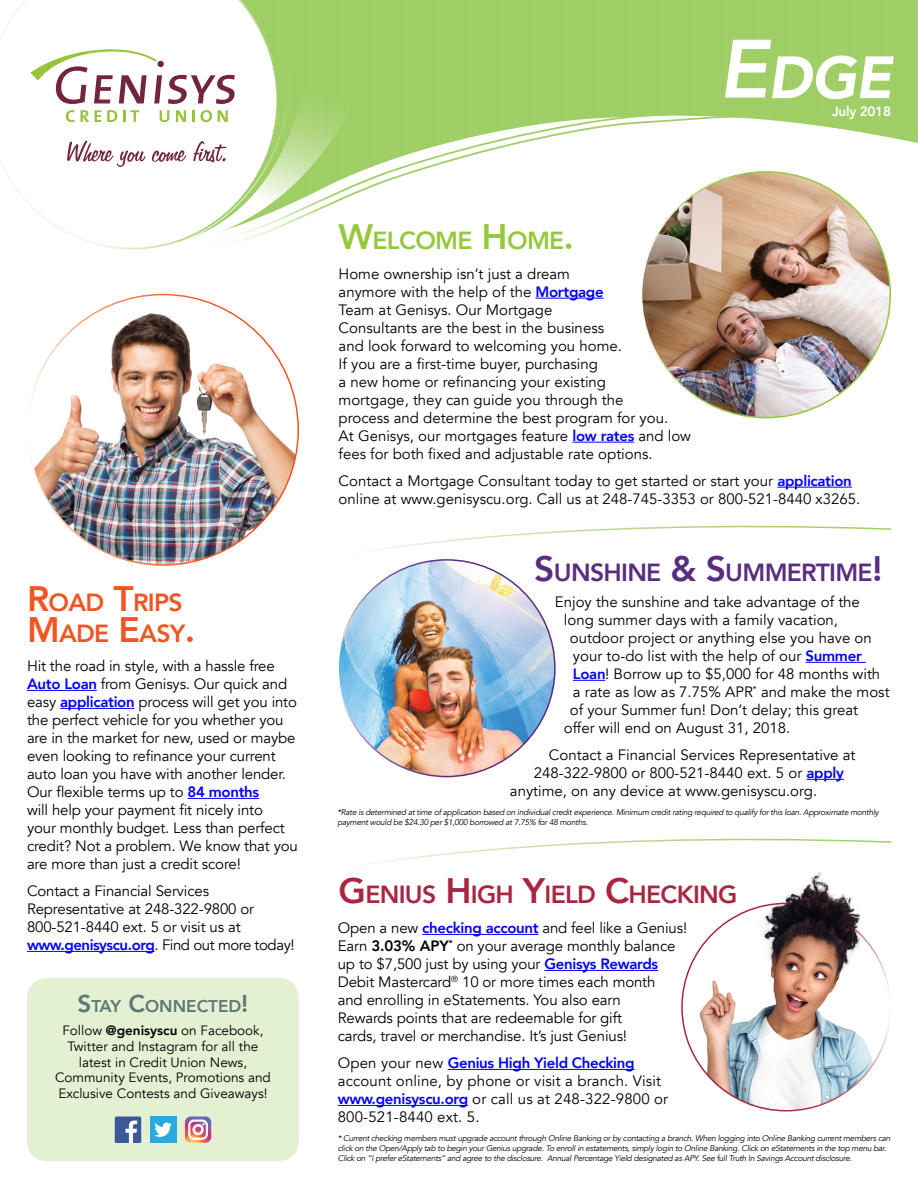
<style>
.page{position:relative;width:918px;height:1188px;background:#fff}
.page>*{position:absolute;margin:0;border:0;box-sizing:border-box;transform-origin:0 0}
.t1{font:italic 800 57.15px "Avenir";color:#fff}
.t2{font:800 24.75px "Avenir";letter-spacing:-.03em;color:#a92642}
.t3{font:800 24.75px "Avenir";letter-spacing:-.03em;color:#5a2d82}
.t4{font:800 24.75px/31.8px "Avenir";letter-spacing:-.03em;color:#f05622}
.t5{font:800 24.75px "Avenir";letter-spacing:-.03em;color:#95c93d}
.t6{font:800 16.95px "Avenir";color:#5d7875}
.t7{font:15px/18px "Avenir";color:#000}
.t8{font:13.5px/15.8px "Avenir";color:#000;text-align:center}
.t9{font:800 13.5px "Avenir";letter-spacing:-.02em;color:#fff}
.t10{font:italic 8.25px/9.9px "Avenir";letter-spacing:-.03em;color:#000}
.s1{font-size:81.6px}
.s2{font-size:35.4px}
.s3{font-weight:800;color:#00f}
.s4{font-size:24.3px}
.s5{font-weight:800}
</style>
<div class="page">
<div style="left:27px;top:978px;width:272px;height:183px;background:#e3f0d1;border-radius:20px"></div>
<div style="left:278px;top:0;width:640px;height:99px;background:#a0cf67"></div>
<svg style="left:125px;top:80px;width:238px;height:170px"></svg>
<svg style="left:0;top:0;width:278px;height:249px"></svg>
<div style="left:291px;top:99px;width:627px;height:6px;background:#a0cf67"></div>
<svg style="left:195px;top:105px;width:723px;height:143px"></svg>
<svg style="left:30px;top:49px;width:261px;height:197px"></svg>
<svg style="left:771px;top:55px;width:124px;height:45px;background:#add57d"></svg>
<hr style="left:536px;top:298px;width:68px;height:1px;background:#00f">
<hr style="left:572px;top:442px;width:62px;height:1px;background:#00f">
<hr style="left:777px;top:487px;width:75px;height:1px;background:#00f">
<div style="left:115px;top:1117px;width:26px;height:26px;background:#3b5998"></div>
<svg style="left:125px;top:1121px;width:12px;height:22px"></svg>
<div style="left:150px;top:1117px;width:26px;height:26px;background:#2aaae1"></div>
<svg style="left:154px;top:1123px;width:18px;height:14px"></svg>
<svg style="left:185px;top:1117px;width:26px;height:26px"></svg>
<img style="left:642px;top:172px;width:248px;height:246px">
<svg style="left:364px;top:525px;width:528px;height:27px"></svg>
<svg style="left:364px;top:838px;width:528px;height:27px"></svg>
<hr style="left:806px;top:662px;width:60px;height:1px;background:#00f">
<hr style="left:573px;top:680px;width:32px;height:1px;background:#00f">
<hr style="left:807px;top:779px;width:37px;height:1px;background:#00f">
<img style="left:338px;top:560px;width:217px;height:217px;border-radius:108px">
<hr style="left:422px;top:934px;width:116px;height:1px;background:#00f">
<hr style="left:544px;top:970px;width:114px;height:1px;background:#00f">
<hr style="left:448px;top:1069px;width:187px;height:1px;background:#00f">
<hr style="left:338px;top:1105px;width:130px;height:1px;background:#00f">
<img style="left:682px;top:912px;width:206px;height:197px">
<img style="left:28px;top:295px;width:270px;height:270px;border-radius:135px">
<hr style="left:27px;top:690px;width:70px;height:1px;background:#00f">
<hr style="left:60px;top:708px;width:74px;height:1px;background:#00f">
<hr style="left:188px;top:798px;width:71px;height:1px;background:#00f">
<hr style="left:27px;top:951px;width:128px;height:1px;background:#00f">
<img style="left:743px;top:872px;width:147px;height:120px">
<p class="t1" style="left:719px;top:44px;width:172px"><span class="s1">E</span>dge</p>
<p class="t9" style="left:832px;top:100px;width:60px">July 2018</p>
<p class="t4" style="left:27px;top:586px;width:170px"><span class="s2">R</span>OAD <span class="s2">T</span>RIPS<br><span class="s2">M</span> ADE <span class="s2">E</span>ASY<span class="s2">.</span></p>
<p class="t7" style="left:27px;top:657px;width:272px">Hit the road in style, with a hassle free <span class="s3">Auto Loan</span> from Genisys. Our quick and easy <span class="s3">application</span> process will get you into the perfect vehicle for you whether you are in the market for new, used or maybe even looking to refinance your current auto loan you have with another lender.<br>Our flexible terms up to <span class="s3">84 months<br></span>will help your payment fit nicely into<br>your monthly budget. Less than perfect credit? Not a problem. We know that you are more than just a credit score!</p>
<p class="t7" style="left:27px;top:882px;width:269px">Contact a Financial Services Representative at 248-322-9800 or 800-521-8440 ext. 5 or visit us at <span class="s3">www.genisyscu.org</span>. Find out more today!</p>
<p class="t6" style="left:78px;top:993px;width:172px"><span class="s4">S</span>TAY <span class="s4">C</span>ONNECTED<span class="s4">!</span></p>
<p class="t8" style="left:55px;top:1023px;width:217px">Follow <span class="s5">@genisyscu</span> on Facebook,<br>Twitter and Instagram for all the latest in Credit Union News,<br>Community Events, Promotions and<br>Exclusive Contests and Giveaways!</p>
<p class="t5" style="left:339px;top:221px;width:237px"><span class="s2">W</span>ELCOME <span class="s2">H</span>OME<span class="s2">.</span></p>
<p class="t7" style="left:339px;top:265px;width:354px">Home ownership isn’t just a dream<br>anymore with the help of the <span class="s3">Mortgage<br></span>Team at Genisys. Our Mortgage<br>Consultants are the best in the business<br>and look forward to welcoming you home.<br>If you are a first-time buyer, purchasing<br>a new home or refinancing your existing<br>mortgage, they can guide you through the<br>process and determine the best program for you.<br>At Genisys, our mortgages feature <span class="s3">low rates</span> and low fees for both fixed and adjustable rate options.</p>
<p class="t7" style="left:339px;top:472px;width:523px">Contact a Mortgage Consultant today to get started or start your <span class="s3">application </span>online at www.genisyscu.org. Call us at 248-745-3353 or 800-521-8440 x3265.</p>
<p class="t3" style="left:534px;top:554px;width:350px"><span class="s2">S</span>UNSHINE <span class="s2">&amp; S</span>UMMERTIME<span class="s2">!</span></p>
<p class="t7" style="left:555px;top:593px;width:307px">Enjoy the sunshine and take advantage of the</p>
<p class="t7" style="left:564px;top:611px;width:276px">long summer days with a family vacation,</p>
<p class="t7" style="left:570px;top:629px;width:303px">outdoor project or anything else you have on</p>
<p class="t7" style="left:573px;top:647px;width:290px">your to-do list with the help of our <span class="s3">Summer</span></p>
<p class="t7" style="left:573px;top:665px;width:309px"><span class="s3">Loan</span>! Borrow up to $5,000 for 48 months with</p>
<p class="t7" style="left:573px;top:683px;width:318px">a rate as low as 7.75% APR<sup>*</sup> and make the most</p>
<p class="t7" style="left:570px;top:701px;width:290px">of your Summer fun! Don’t delay; this great</p>
<p class="t7" style="left:564px;top:719px;width:228px">offer will end on August 31, 2018.</p>
<p class="t7" style="left:549px;top:746px;width:308px">Contact a Financial Services Representative at</p>
<p class="t7" style="left:534px;top:764px;width:312px">248-322-9800 or 800-521-8440 ext. 5 or <span class="s3">apply</span></p>
<p class="t7" style="left:510px;top:782px;width:309px">anytime, on any device at www.genisyscu.org.</p>
<p class="t10" style="left:337px;top:807px;width:543px">*Rate is determined at time of application based on individual credit experience. Minimum credit rating required to qualify for this loan. Approximate monthly payment would be $24.30 per $1,000 borrowed at 7.75% for 48 months.</p>
<p class="t2" style="left:339px;top:875px;width:398px"><span class="s2">G</span>ENIUS <span class="s2">H</span>IGH <span class="s2">Y</span>IELD <span class="s2">C</span>H ECKING</p>
<p class="t7" style="left:338px;top:919px;width:351px">Open a new <span class="s3">checking account</span> and feel like a Genius!<br>Earn <span class="s5">3.03% APY</span><sup>*</sup> on your average monthly balance up to $7,500 just by using your <span class="s3">Genisys Rewards </span>Debit Mastercard<sup>®</sup> 10 or more times each month<br>and enrolling in eStatements. You also earn<br>Rewards points that are redeemable for gift<br>cards, travel or merchandise. It’s just Genius!</p>
<p class="t7" style="left:338px;top:1054px;width:332px">Open your new <span class="s3">Genius High Yield Checking </span>account online, by phone or visit a branch. Visit <span class="s3">www.genisyscu.org</span> or call us at 248-322-9800 or 800-521-8440 ext. 5.</p>
<p class="t10" style="left:338px;top:1134px;width:554px">* Current checking members must upgrade account through Online Banking or by contacting a branch. When logging into Online Banking current members can click on the Open/Apply tab to begin your Genius upgrade. To enroll in estatements, simply login to Online Banking. Click on eStatements in the top menu bar.<br>Click on “I prefer eStatements” and agree to the disclosure. Annual Percentage Yield designated as APY. See full Truth In Savings Account disclosure.</p>
</div>
